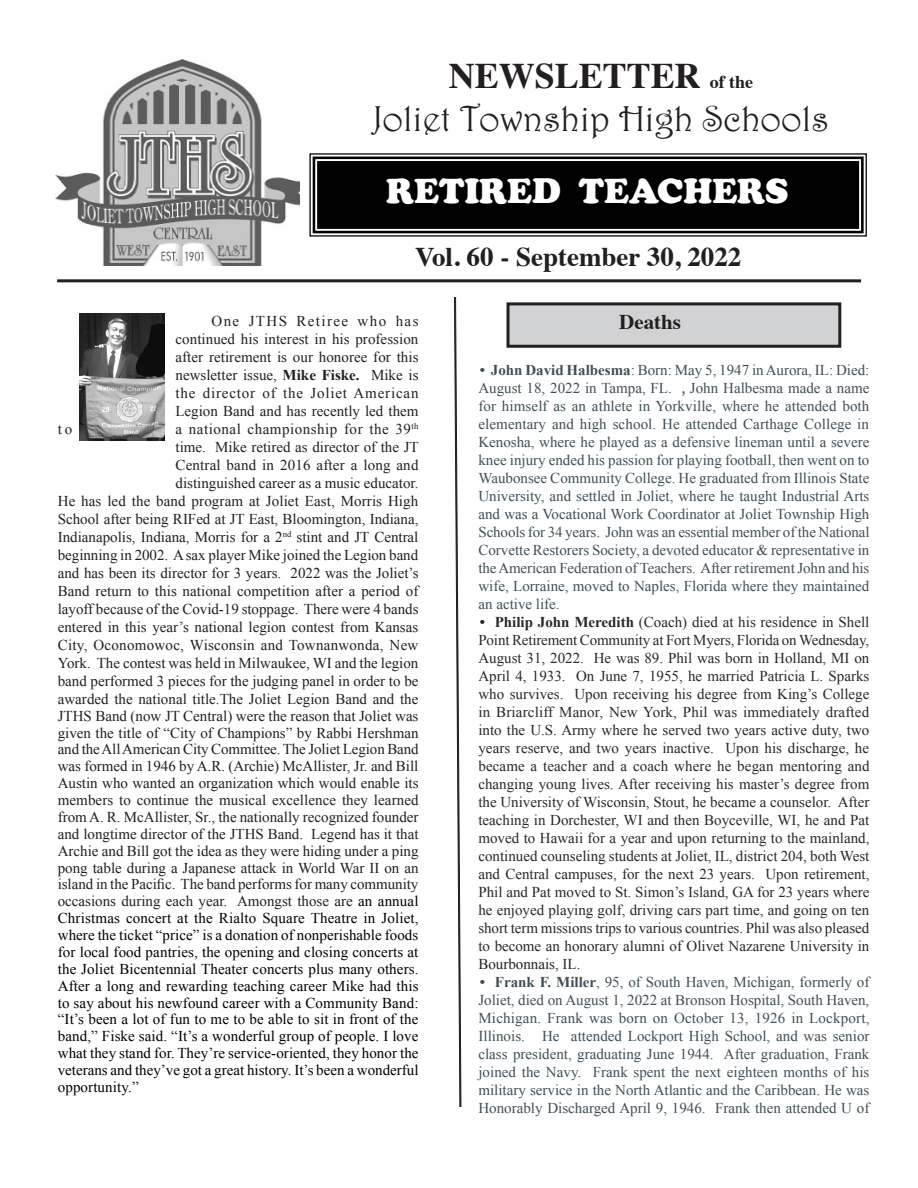
<style>
.page{position:relative;width:918px;height:1188px;background:#fff}
.page>*{position:absolute;margin:0;border:0;box-sizing:border-box;transform-origin:0 0}
.t1{font:36px "Harrington";color:#231f20}
.t2{font:700 36px "Times";color:#231f20}
.t3{font:900 36px "Cooper";color:#fff}
.Subhead_1{font:700 27px "Times";color:#231f20}
.t4{font:700 21px "Times";color:#231f20}
.t5{font:15px/18px "Times New Roman";color:#231f20;text-align:justify}
.t6{font:15px/18px "Times New Roman";color:#404f57;text-align:justify}
.t7{font:15px/18px "Times New Roman";color:#26282a;text-align:justify}
.t8{font:15px "Times New Roman";letter-spacing:.01em;color:#000}
.t9{font:15px "Times New Roman";letter-spacing:.035em;color:#231f20}
.t10{font:15px "Times New Roman";letter-spacing:.095em;color:#231f20}
.s1{font-size:18px}
.s2{font-weight:700}
.s3{font-family:"PT Serif"}
.s4{color:#231f20}
.s5{color:#202124}
.s6{color:#000}
</style>
<div class="page">
<svg style="left:309px;top:153px;width:558px;height:84px;background:#5a5a5a"></svg>
<svg style="left:311px;top:155px;width:554px;height:80px"></svg>
<div style="left:317px;top:160px;width:543px;height:70px;background:#000"></div>
<hr style="left:57px;top:279px;width:804px;height:3px;background:#231f20">
<img style="left:56px;top:60px;width:243px;height:206px">
<div style="left:508px;top:304px;width:332px;height:42px;background:#d1d2d4"></div>
<div style="left:507px;top:302px;width:334px;height:46px;border:3px solid #231f20"></div>
<svg style="left:454px;top:297px;width:7px;height:810px"></svg>
<img style="left:80px;top:313px;width:84px;height:128px">
<p class="t2" style="left:449px;top:41px;width:306px">NEWSLETTER <span class="s1">of the</span></p>
<p class="t1" style="left:373px;top:97px;width:458px">Joliet Township High Schools</p>
<p class="t3" style="left:386px;top:170px;width:404px">RETIRED TEACHERS</p>
<p class="Subhead_1" style="left:415px;top:232px;width:328px">Vol. 60 - September 30, 2022</p>
<p class="t10" style="left:212px;top:311px;width:209px">One JTHS Retiree who has</p>
<p class="t4" style="left:619px;top:302px;width:63px">Deaths</p>
<p class="t5" style="left:176px;top:330px;width:245px">continued his interest in his profession after retirement is our honoree for this newsletter issue, <span class="s2">Mike Fiske.</span> Mike is the director of the Joliet American Legion Band and has recently led them</p>
<p class="t6" style="left:478px;top:361px;width:393px"><span class="s2">• John David Halbesma</span>: Born: May 5, 1947 in Aurora, IL: Died:<br>August 18, 2022 in Tampa, FL. <span class="s3">,</span> John Halbesma made a name for himself as an athlete in Yorkville, where he attended both elementary and high school. He attended Carthage College in Kenosha, where he played as a defensive lineman until a severe knee injury ended his passion for playing football, then went on to Waubonsee Community College. He graduated from Illinois State University, and settled in Joliet, where he taught Industrial Arts and was a Vocational Work Coordinator at Joliet Township High Schools for 34 years. John was an essential member of the National Corvette Restorers Society, a devoted educator &amp; representative in the American Federation of Teachers. After retirement John and his wife, Lorraine, moved to Naples, Florida where they maintained an active life.</p>
<p class="t7" style="left:478px;top:613px;width:393px"><span class="s2">• Philip John Meredith</span> (Coach) died at his residence in Shell Point Retirement Community at Fort Myers, Florida on Wednesday, August 31, 2022. He was 89. Phil was born in Holland, MI on April 4, 1933<span class="s4">.</span> On June 7, 1955, he married Patricia L. Sparks who survives. Upon receiving his degree from King’s College in Briarcliff Manor, New York, Phil was immediately drafted into the U.S. Army where he served two years active duty, two years reserve, and two years inactive. Upon his discharge, he became a teacher and a coach where he began mentoring and changing young lives. After receiving his master’s degree from the University of Wisconsin, Stout, he became a counselor. After teaching in Dorchester, WI and then Boyceville, WI, he and Pat moved to Hawaii for a year and upon returning to the mainland, continued counseling students at Joliet, IL, district 204, both West and Central campuses, for the next 23 years. Upon retirement, Phil and Pat moved to St. Simon’s Island, GA for 23 years where he enjoyed playing golf, driving cars part time, and going on ten short term missions trips to various countries. Phil was also pleased to become an honorary alumni of Olivet Nazarene University in <span class="s5">Bourbonnais</span>, IL.</p>
<p class="t6" style="left:478px;top:973px;width:393px"><span class="s2">• Frank F. Miller</span>, 95, of South Haven, Michigan, formerly of Joliet, died on August 1, 2022 at Bronson Hospital, South Haven, Michigan. Frank was born on October 13, 1926 in Lockport, Illinois. He attended Lockport High School, and was senior class president, graduating June 1944. After graduation, Frank joined the Navy. Frank spent the next eighteen months of his military service in the North Atlantic and the Caribbean. He was Honorably Discharged April 9, 1946. Frank then attended U of</p>
<p class="t5" style="left:58px;top:420px;width:16px">to</p>
<p class="t9" style="left:176px;top:419px;width:245px">a national championship for the 39<sup>th</sup></p>
<p class="t5" style="left:176px;top:438px;width:245px">time. Mike retired as director of the JT</p>
<p class="t5" style="left:176px;top:456px;width:245px">Central band in 2016 after a long and</p>
<p class="t5" style="left:176px;top:474px;width:245px">distinguished career as a music educator.</p>
<p class="t5" style="left:58px;top:492px;width:362px">He has led the band program at Joliet East, Morris High</p>
<p class="t5" style="left:58px;top:510px;width:362px">School after being RIFed at JT East, Bloomington, Indiana,</p>
<p class="t5" style="left:58px;top:528px;width:362px">Indianapolis, Indiana, Morris for a 2<sup>nd</sup> stint and JT Central</p>
<p class="t5" style="left:58px;top:546px;width:362px">beginning in 2002. A sax player Mike joined the Legion band</p>
<p class="t5" style="left:58px;top:564px;width:362px">and has been its director for 3 years. 2022 was the Joliet’s</p>
<p class="t5" style="left:58px;top:582px;width:362px">Band return to this national competition after a period of</p>
<p class="t5" style="left:58px;top:600px;width:362px">layoff because of the Covid-19 stoppage. There were 4 bands</p>
<p class="t5" style="left:58px;top:618px;width:362px">entered in this year’s national legion contest from Kansas</p>
<p class="t5" style="left:58px;top:636px;width:362px">City, Oconomowoc, Wisconsin and Townanwonda, New</p>
<p class="t5" style="left:58px;top:654px;width:362px">York. The contest was held in Milwaukee, WI and the legion</p>
<p class="t5" style="left:58px;top:672px;width:362px">band performed 3 pieces for the judging panel in order to be</p>
<p class="t5" style="left:58px;top:690px;width:362px">awarded the national title.The Joliet Legion Band and the</p>
<p class="t5" style="left:58px;top:706px;width:362px">JTHS Band (now JT Central) were the reason that Joliet was</p>
<p class="t5" style="left:58px;top:723px;width:362px">given the title of “City of Champions” by Rabbi Hershman</p>
<p class="t5" style="left:58px;top:740px;width:362px">and the All American City Committee. The Joliet Legion Band</p>
<p class="t5" style="left:58px;top:757px;width:362px">was formed in 1946 by A.R. (Archie) McAllister, Jr. and Bill</p>
<p class="t5" style="left:58px;top:774px;width:362px">Austin who wanted an organization which would enable its</p>
<p class="t5" style="left:58px;top:791px;width:362px">members to continue the musical excellence they learned</p>
<p class="t5" style="left:58px;top:808px;width:362px">from A. R. McAllister, Sr., the nationally recognized founder</p>
<p class="t5" style="left:58px;top:825px;width:362px">and longtime director of the JTHS Band. Legend has it that</p>
<p class="t5" style="left:58px;top:841px;width:362px">Archie and Bill got the idea as they were hiding under a ping</p>
<p class="t5" style="left:58px;top:858px;width:362px">pong table during a Japanese attack in World War II on an</p>
<p class="t5" style="left:58px;top:875px;width:362px">island in the Pacific. The band performs for many community</p>
<p class="t5" style="left:58px;top:892px;width:362px">occasions during each year. Amongst those are <span class="s6">an annual</span></p>
<p class="t8" style="left:58px;top:908px;width:362px">Christmas concert at the Rialto Square Theatre in Joliet,</p>
<p class="t8" style="left:58px;top:925px;width:362px">where the ticket “price” is a donation of nonperishable foods</p>
<p class="t8" style="left:58px;top:942px;width:362px">for local food pantries, the opening and closing concerts at</p>
<p class="t8" style="left:58px;top:959px;width:362px">the Joliet Bicentennial Theater concerts plus many others.</p>
<p class="t8" style="left:58px;top:976px;width:362px">After a long and rewarding teaching career Mike had this</p>
<p class="t8" style="left:58px;top:992px;width:362px">to say about his newfound career with a Community Band:</p>
<p class="t8" style="left:58px;top:1009px;width:362px">“It’s been a lot of fun to me to be able to sit in front of the</p>
<p class="t8" style="left:58px;top:1026px;width:362px">band,” Fiske said. “It’s a wonderful group of people. I love</p>
<p class="t8" style="left:58px;top:1043px;width:362px">what they stand for. They’re service-oriented, they honor the</p>
<p class="t8" style="left:58px;top:1060px;width:362px">veterans and they’ve got a great history. It’s been a wonderful</p>
<p class="t8" style="left:58px;top:1077px;width:82px">opportunity.”</p>
</div>
